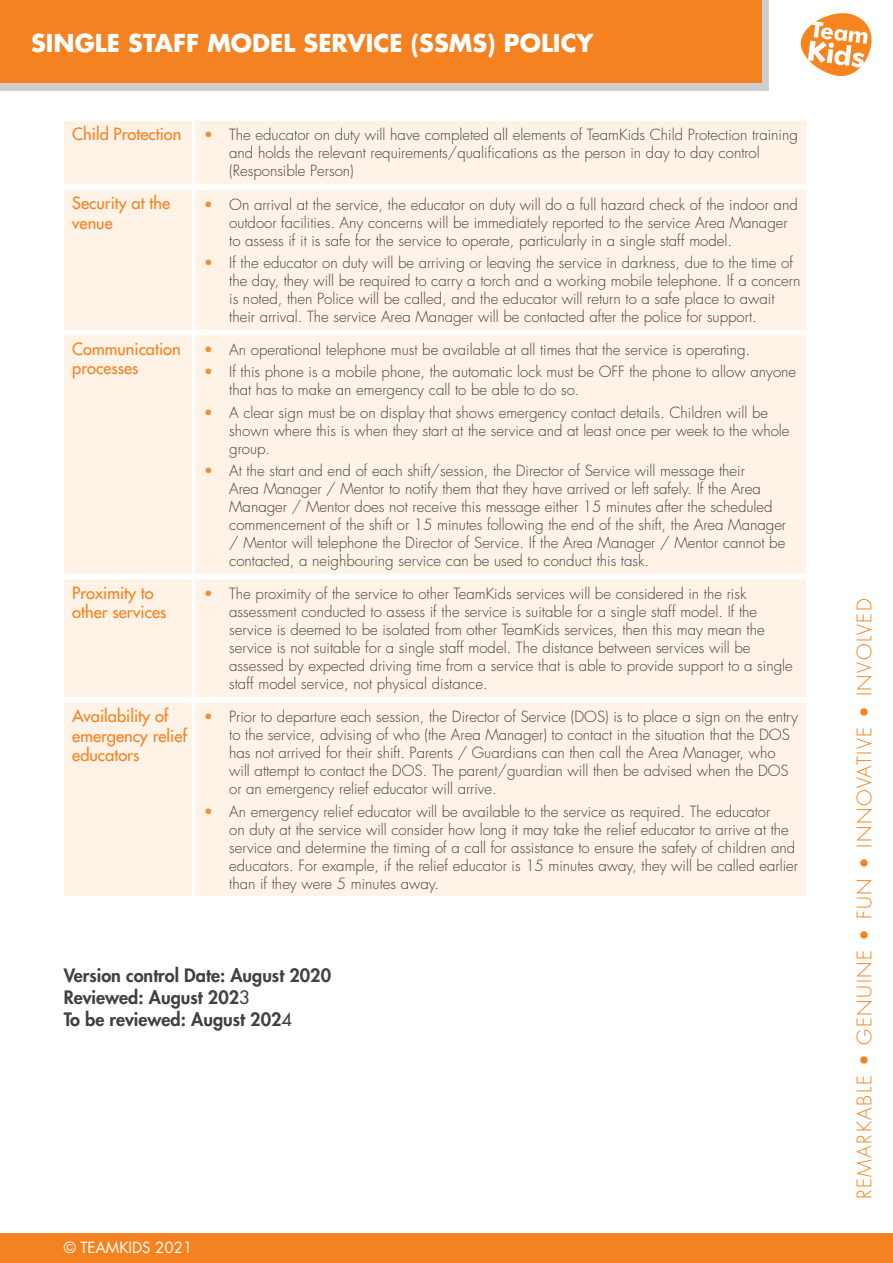
<style>
.page{position:relative;width:893px;height:1263px;background:#fff}
.page>*{position:absolute;margin:0;border:0;box-sizing:border-box;transform-origin:0 0}
.t1{font:700 24px "Futura Std";color:#fff}
.t2{font:300 19.5px "Futura Std";letter-spacing:.08em;color:#f58220}
.t3{font:800 18px/21.6px "Futura Std";color:#414042}
.t4{font:500 16.5px/19.8px "Futura Std";color:#f58220}
.t5{font:300 15px/18px "Futura Std";color:#414042}
.t6{font:15px "Futura Std";color:#fff}
.s1{color:#f78d33}
.s2{font-weight:500}
</style>
<div class="page">
<div style="left:0;top:0;width:769px;height:90px;background:#cdcdcd"></div>
<div style="left:0;top:0;width:761px;height:83px;background:#f58220"></div>
<svg style="left:801px;top:13px;width:70px;height:63px"></svg>
<div style="left:0;top:1233px;width:893px;height:30px;background:#f58220"></div>
<div style="left:64px;top:121px;width:742px;height:775px;background:#fff2e6"></div>
<div style="left:64px;top:184px;width:128px;height:6px;background:#fff"></div>
<div style="left:195px;top:184px;width:611px;height:6px;background:#fff"></div>
<div style="left:64px;top:329px;width:128px;height:6px;background:#fff"></div>
<div style="left:195px;top:329px;width:611px;height:6px;background:#fff"></div>
<div style="left:64px;top:573px;width:128px;height:6px;background:#fff"></div>
<div style="left:195px;top:573px;width:611px;height:6px;background:#fff"></div>
<div style="left:64px;top:697px;width:128px;height:6px;background:#fff"></div>
<div style="left:195px;top:697px;width:611px;height:6px;background:#fff"></div>
<hr style="left:192px;top:121px;width:3px;height:66px;background:#fff">
<hr style="left:192px;top:187px;width:3px;height:145px;background:#fff">
<hr style="left:192px;top:332px;width:3px;height:244px;background:#fff">
<hr style="left:192px;top:576px;width:3px;height:124px;background:#fff">
<hr style="left:192px;top:700px;width:3px;height:196px;background:#fff">
<h1 class="t1" style="left:31px;top:33px;width:564px">SINGLE STAFF MODEL SERVICE (SSMS) POLICY</h1>
<p class="t4" style="left:72px;top:125px;width:111px">Child Protection</p>
<p class="t5" style="left:229px;top:127px;width:570px;text-indent:-26px"><span class="s1">•</span> The educator on duty will have completed all elements of TeamKids Child Protection training and holds the relevant requirements/qualifications as the person in day to day control (Responsible Person)</p>
<p class="t4" style="left:72px;top:194px;width:99px">Security at the venue</p>
<p class="t5" style="left:229px;top:196px;width:570px;text-indent:-26px"><span class="s1">•</span> On arrival at the service, the educator on duty will do a full hazard check of the indoor and outdoor facilities. Any concerns will be immediately reported to the service Area Manager to assess if it is safe for the service to operate, particularly in a single staff model.</p>
<p class="t5" style="left:229px;top:255px;width:573px;text-indent:-26px"><span class="s1">•</span> If the educator on duty will be arriving or leaving the service in darkness, due to the time of the day, they will be required to carry a torch and a working mobile telephone. If a concern is noted, then Police will be called, and the educator will return to a safe place to await their arrival. The service Area Manager will be contacted after the police for support.</p>
<p class="t4" style="left:72px;top:340px;width:110px">Communication processes</p>
<p class="t5" style="left:204px;top:342px;width:548px"><span class="s1">•</span> An operational telephone must be available at all times that the service is operating.</p>
<p class="t5" style="left:229px;top:364px;width:568px;text-indent:-26px"><span class="s1">•</span> If this phone is a mobile phone, the automatic lock must be OFF the phone to allow anyone that has to make an emergency call to be able to do so.</p>
<p class="t5" style="left:229px;top:404px;width:562px;text-indent:-26px"><span class="s1">•</span> A clear sign must be on display that shows emergency contact details. Children will be shown where this is when they start at the service and at least once per week to the whole group.</p>
<p class="t5" style="left:229px;top:463px;width:558px;text-indent:-26px"><span class="s1">•</span> At the start and end of each shift/session, the Director of Service will message their<br>Area Manager / Mentor to notify them that they have arrived or left safely. If the Area Manager / Mentor does not receive this message either 15 minutes after the scheduled commencement of the shift or 15 minutes following the end of the shift, the Area Manager / Mentor will telephone the Director of Service. If the Area Manager / Mentor cannot be contacted, a neighbouring service can be used to conduct this task.</p>
<p class="t4" style="left:72px;top:584px;width:96px">Proximity to other services</p>
<p class="t5" style="left:229px;top:586px;width:565px;text-indent:-26px"><span class="s1">•</span> The proximity of the service to other TeamKids services will be considered in the risk assessment conducted to assess if the service is suitable for a single staff model. If the service is deemed to be isolated from other TeamKids services, then this may mean the service is not suitable for a single staff model. The distance between services will be assessed by expected driving time from a service that is able to provide support to a single staff model service, not physical distance.</p>
<p class="t4" style="left:72px;top:707px;width:116px">Availability of emergency relief educators</p>
<p class="t5" style="left:229px;top:709px;width:570px;text-indent:-26px"><span class="s1">•</span> Prior to departure each session, the Director of Service (DOS) is to place a sign on the entry to the service, advising of who (the Area Manager) to contact in the situation that the DOS has not arrived for their shift. Parents / Guardians can then call the Area Manager, who will attempt to contact the DOS. The parent/guardian will then be advised when the DOS or an emergency relief educator will arrive.</p>
<p class="t5" style="left:229px;top:803px;width:570px;text-indent:-26px"><span class="s1">•</span> An emergency relief educator will be available to the service as required. The educator<br>on duty at the service will consider how long it may take the relief educator to arrive at the service and determine the timing of a call for assistance to ensure the safety of children and educators. For example, if the relief educator is 15 minutes away, they will be called earlier than if they were 5 minutes away.</p>
<p class="t3" style="left:64px;top:966px;width:269px">Version control Date: August 2020<br>Reviewed: August 202<span class="s2">3<br></span>To be reviewed: August 202<span class="s2">4</span></p>
<p class="t6" style="left:64px;top:1239px;width:130px">© TEAMKIDS 2021</p>
<h2 class="t2" style="left:855px;top:1199px;width:602px;rotate:-90deg">REMARKABLE • GENUINE • FUN • INNOVATIVE • INVOLVED</h2>
</div>
